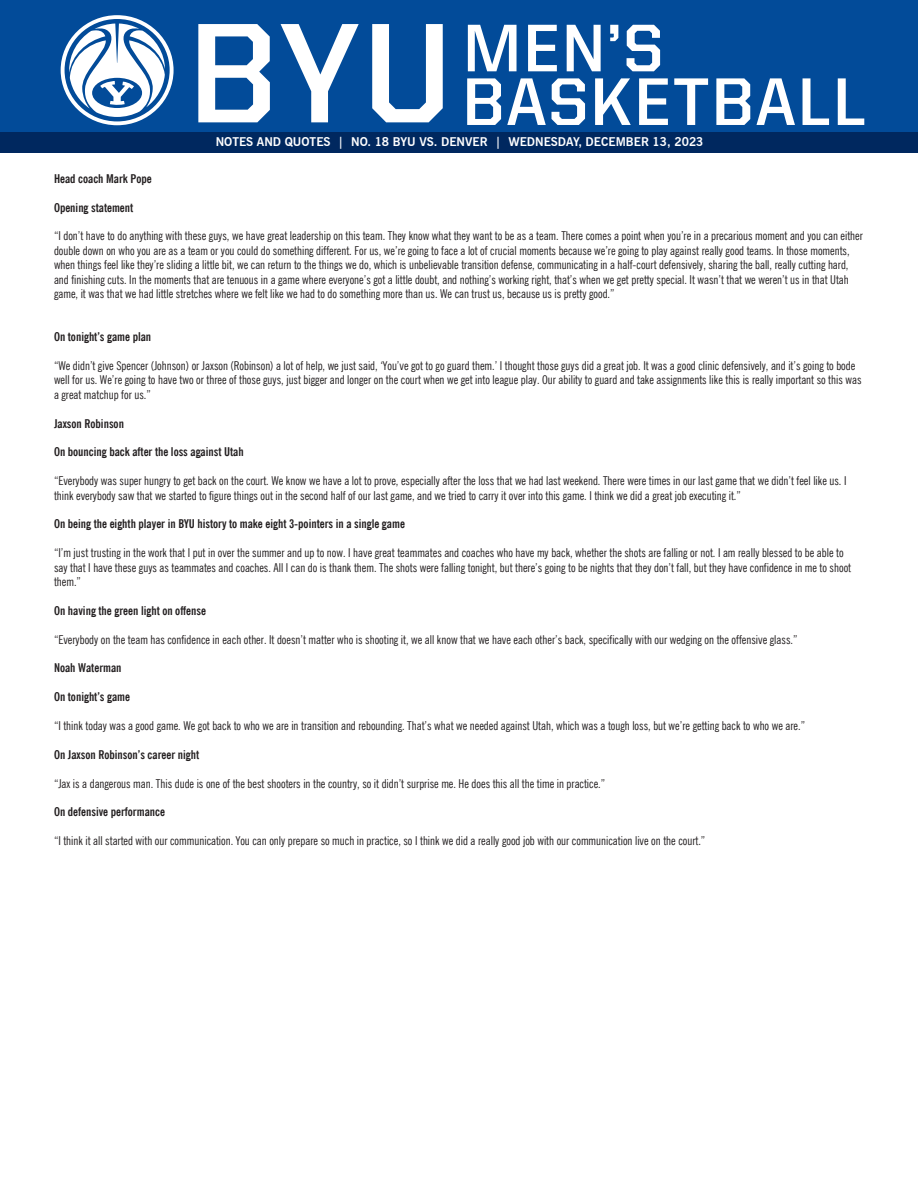
<style>
.page{position:relative;width:918px;height:1188px;background:#fff}
.page>*{position:absolute;margin:0;border:0;box-sizing:border-box;transform-origin:0 0}
.t1{font:700 142.5px "United Sans Reg";color:#fff}
.t2{font:700 67.5px "United Sans Reg";letter-spacing:.025em;color:#fff}
.t3{font:condensed 12px/14.4px "News Gothic BT";color:#231f20}
.t4{font:700 condensed 12px "News Gothic BT";color:#231f20}
.t5{font:700 12px "News Gothic BT";color:#fff}
</style>
<div class="page">
<div style="left:0;top:0;width:918px;height:138px;background:#024b99"></div>
<div style="left:0;top:132px;width:918px;height:21px;background:#00285f"></div>
<svg style="left:61px;top:15px;width:113px;height:110px"></svg>
<p class="t1" style="left:188px;top:-5px;width:267px">BYU</p>
<p class="t5" style="left:216px;top:135px;width:489px">NOTES AND QUOTES | NO. 18 BYU VS. DENVER | WEDNESDAY, DECEMBER 13, 2023</p>
<p class="t2" style="left:463px;top:11px;width:202px">MEN’S</p>
<p class="t2" style="left:462px;top:65px;width:406px">BASKETBALL</p>
<p class="t4" style="left:54px;top:171px;width:99px">Head coach Mark Pope</p>
<p class="t4" style="left:54px;top:200px;width:81px">Opening statement</p>
<p class="t3" style="left:54px;top:229px;width:810px">“I don’t have to do anything with these guys, we have great leadership on this team. They know what they want to be as a team. There comes a point when you’re in a precarious moment and you can either double down on who you are as a team or you could do something different. For us, we’re going to face a lot of crucial moments because we’re going to play against really good teams. In those moments, when things feel like they’re sliding a little bit, we can return to the things we do, which is unbelievable transition defense, communicating in a half-court defensively, sharing the ball, really cutting hard, and finishing cuts. In the moments that are tenuous in a game where everyone’s got a little doubt, and nothing’s working right, that’s when we get pretty special. It wasn’t that we weren’t us in that Utah game, it was that we had little stretches where we felt like we had to do something more than us. We can trust us, because us is pretty good.”</p>
<p class="t4" style="left:54px;top:330px;width:99px">On tonight’s game plan</p>
<p class="t3" style="left:54px;top:358px;width:809px">“We didn’t give Spencer (Johnson) or Jaxson (Robinson) a lot of help, we just said, ‘You’ve got to go guard them.’ I thought those guys did a great job. It was a good clinic defensively, and it’s going to bode well for us. We’re going to have two or three of those guys, just bigger and longer on the court when we get into league play. Our ability to guard and take assignments like this is really important so this was a great matchup for us.”</p>
<p class="t4" style="left:54px;top:416px;width:71px">Jaxson Robinson</p>
<p class="t4" style="left:54px;top:445px;width:191px">On bouncing back after the loss against Utah</p>
<p class="t3" style="left:54px;top:474px;width:794px">“Everybody was super hungry to get back on the court. We know we have a lot to prove, especially after the loss that we had last weekend. There were times in our last game that we didn’t feel like us. I think everybody saw that we started to figure things out in the second half of our last game, and we tried to carry it over into this game. I think we did a great job executing it.”</p>
<p class="t4" style="left:54px;top:517px;width:352px">On being the eighth player in BYU history to make eight 3-pointers in a single game</p>
<p class="t3" style="left:54px;top:546px;width:799px">“I’m just trusting in the work that I put in over the summer and up to now. I have great teammates and coaches who have my back, whether the shots are falling or not. I am really blessed to be able to say that I have these guys as teammates and coaches. All I can do is thank them. The shots were falling tonight, but there’s going to be nights that they don’t fall, but they have confidence in me to shoot them.”</p>
<p class="t4" style="left:54px;top:603px;width:154px">On having the green light on offense</p>
<p class="t3" style="left:54px;top:632px;width:745px">“Everybody on the team has confidence in each other. It doesn’t matter who is shooting it, we all know that we have each other’s back, specifically with our wedging on the offensive glass.”</p>
<p class="t4" style="left:54px;top:661px;width:69px">Noah Waterman</p>
<p class="t4" style="left:54px;top:690px;width:78px">On tonight’s game</p>
<p class="t3" style="left:54px;top:718px;width:753px">“I think today was a good game. We got back to who we are in transition and rebounding. That’s what we needed against Utah, which was a tough loss, but we’re getting back to who we are.”</p>
<p class="t4" style="left:54px;top:747px;width:147px">On Jaxson Robinson’s career night</p>
<p class="t3" style="left:54px;top:776px;width:553px">“Jax is a dangerous man. This dude is one of the best shooters in the country, so it didn’t surprise me. He does this all the time in practice.”</p>
<p class="t4" style="left:54px;top:805px;width:113px">On defensive performance</p>
<p class="t3" style="left:54px;top:834px;width:653px">“I think it all started with our communication. You can only prepare so much in practice, so I think we did a really good job with our communication live on the court.”</p>
</div>
